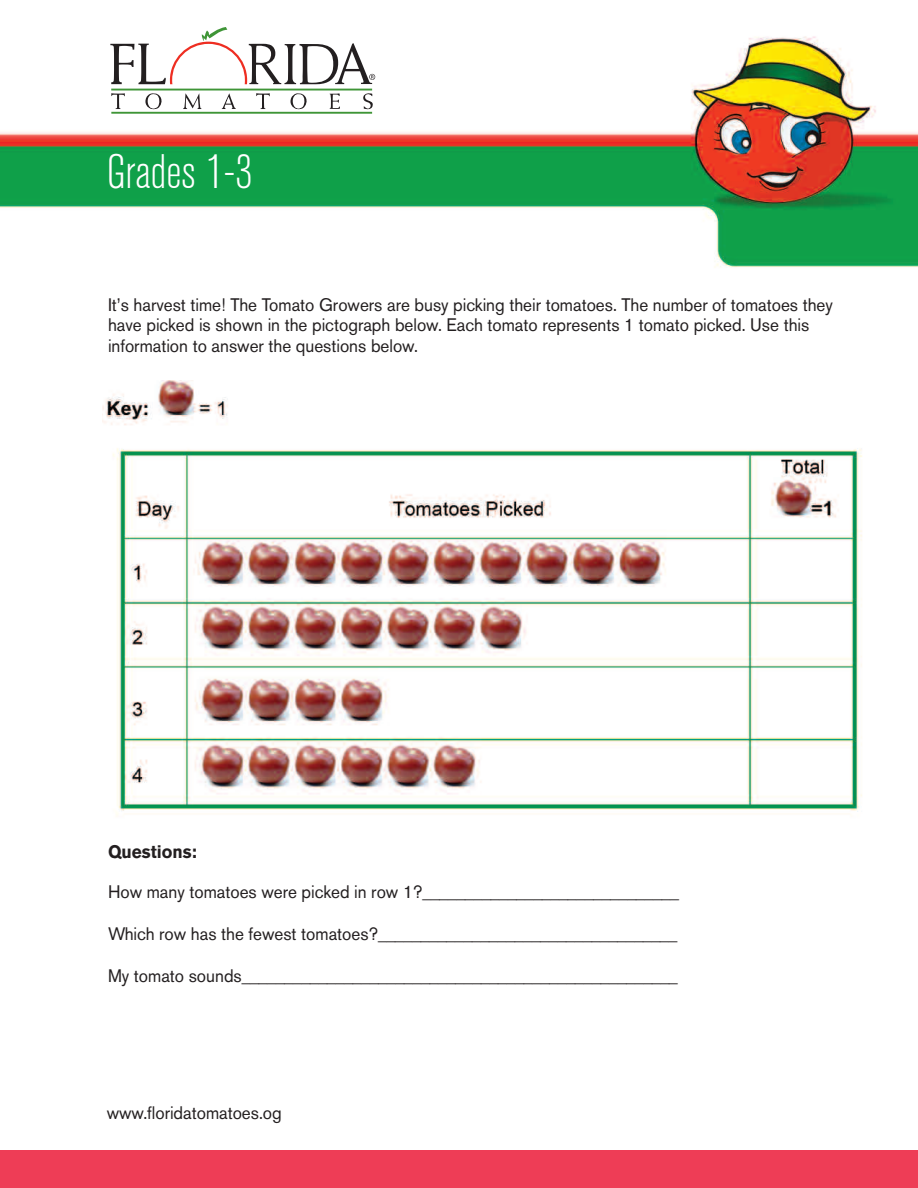
<style>
.page{position:relative;width:918px;height:1188px;background:#fff}
.page>*{position:absolute;margin:0;border:0;box-sizing:border-box;transform-origin:0 0}
.t1{font:300 condensed 48px "Akzidenz Grotesk BE";color:#fff}
.t2{font:18px/20.2px "Akzidenz Grotesk BE";color:#231f20;scale:.95 1}
.t3{font:700 18px "Akzidenz Grotesk BE";color:#231f20;scale:.95 1}
</style>
<div class="page">
<img style="left:0;top:36px;width:918px;height:232px">
<div style="left:107px;top:27px;width:281px;height:87px;background:#fff"></div>
<hr style="left:111px;top:89px;width:261px;height:2px;background:#3f9537">
<svg style="left:111px;top:93px;width:262px;height:21px"></svg>
<svg style="left:110px;top:27px;width:265px;height:58px"></svg>
<div style="left:0;top:1150px;width:918px;height:38px;background:#ee3d56"></div>
<img style="left:102px;top:380px;width:760px;height:436px">
<h1 class="t1" style="left:107px;top:155px;width:147px">Grades 1-3</h1>
<p class="t2" style="left:108px;top:297px;width:765px">It’s harvest time! The Tomato Growers are busy picking their tomatoes. The number of tomatoes they have picked is shown in the pictograph below. Each tomato represents 1 tomato picked. Use this information to answer the questions below.</p>
<p class="t3" style="left:108px;top:845px;width:95px">Questions:</p>
<p class="t2" style="left:108px;top:884px;width:603px">How many tomatoes were picked in row 1?______________________________</p>
<p class="t2" style="left:108px;top:926px;width:601px">Which row has the fewest tomatoes?___________________________________</p>
<p class="t2" style="left:108px;top:968px;width:601px">My tomato sounds___________________________________________________</p>
<p class="t2" style="left:107px;top:1104px;width:186px">www.floridatomatoes.og</p>
</div>
